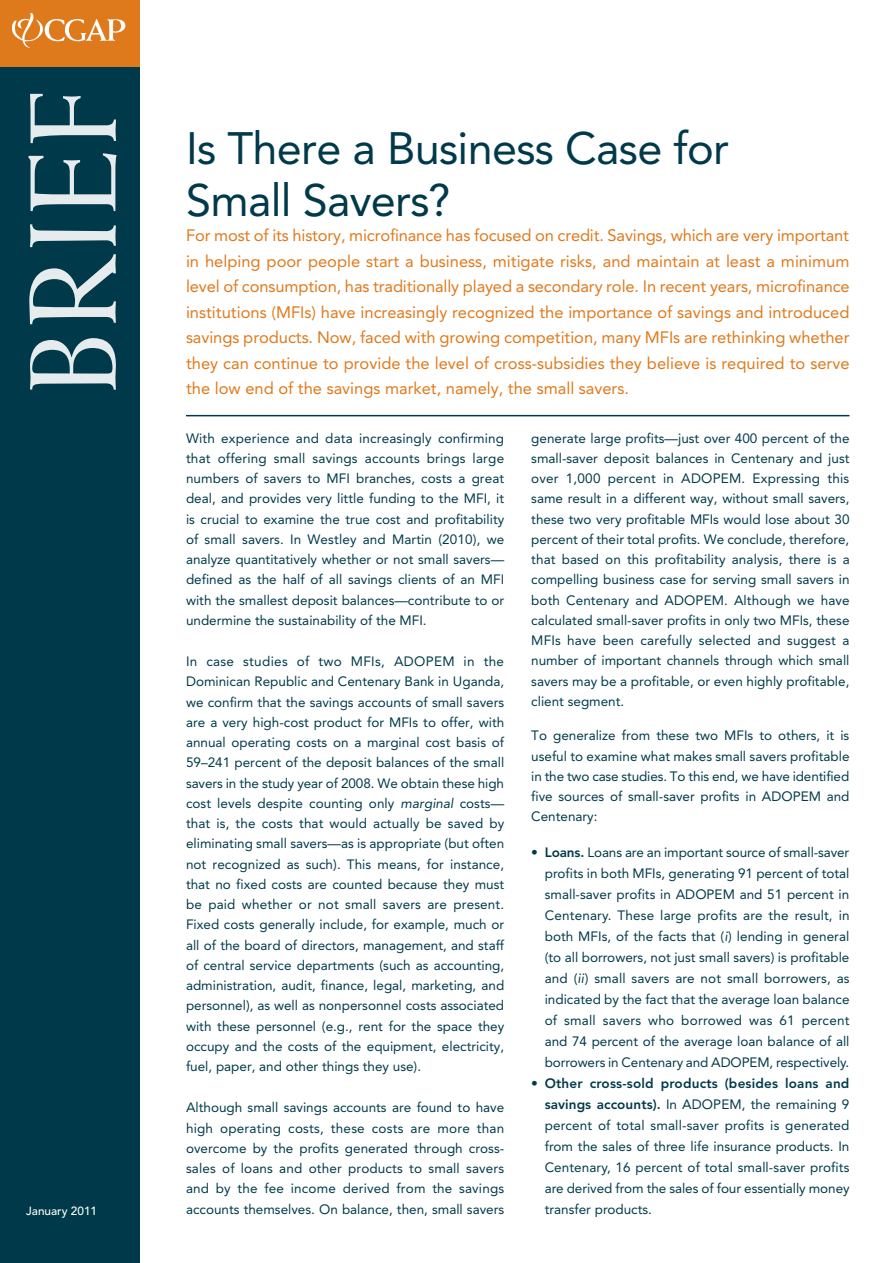
<style>
.page{position:relative;width:893px;height:1263px;background:#fff}
.page>*{position:absolute;margin:0;border:0;box-sizing:border-box;transform-origin:0 0}
.t1{font:123px "Weiss";color:#e6ebed}
.t2{font:45px/51.8px "Avenir";letter-spacing:-.015em;color:#003a4a}
.t3{font:16.5px/25.5px "Avenir";color:#df7a1c;text-align:justify}
.t4{font:13.5px/20.2px "Avenir";color:#003a4a;text-align:justify}
.t5{font:500 11.85px "Avenir";color:#fff}
.s1{font-style:italic}
.s2{font-weight:800}
</style>
<div class="page">
<div style="left:0;top:52px;width:140px;height:1211px;background:#003a4a"></div>
<div style="left:0;top:0;width:140px;height:66px;background:#df7a1c"></div>
<svg style="left:12px;top:13px;width:113px;height:35px"></svg>
<hr style="left:186px;top:415px;width:663px;height:1px;background:#003a4a">
<h1 class="t1" style="left:2px;top:396px;width:308px;rotate:-90deg">BRIEF</h1>
<p class="t5" style="left:26px;top:1204px;width:72px">January 2011</p>
<h2 class="t2" style="left:186px;top:123px;width:544px">Is There a Business Case for<br>Small Savers?</h2>
<p class="t3" style="left:186px;top:223px;width:665px">For most of its history, microfinance has focused on credit. Savings, which are very important in helping poor people start a business, mitigate risks, and maintain at least a minimum level of consumption, has traditionally played a secondary role. In recent years, microfinance institutions (MFIs) have increasingly recognized the importance of savings and introduced savings products. Now, faced with growing competition, many MFIs are rethinking whether they can continue to provide the level of cross-subsidies they believe is required to serve</p>
<p class="t3" style="left:186px;top:376px;width:444px">the low end of the savings market, namely, the small savers.</p>
<p class="t4" style="left:186px;top:428px;width:320px">With experience and data increasingly confirming that offering small savings accounts brings large numbers of savers to MFI branches, costs a great deal, and provides very little funding to the MFI, it is crucial to examine the true cost and profitability of small savers. In Westley and Martin (2010), we analyze quantitatively whether or not small savers— defined as the half of all savings clients of an MFI with the smallest deposit balances—contribute to or undermine the sustainability of the MFI.</p>
<p class="t4" style="left:186px;top:651px;width:320px">In case studies of two MFIs, ADOPEM in the Dominican Republic and Centenary Bank in Uganda, we confirm that the savings accounts of small savers are a very high-cost product for MFIs to offer, with annual operating costs on a marginal cost basis of 59–241 percent of the deposit balances of the small savers in the study year of 2008. We obtain these high cost levels despite counting only <span class="s1">marginal</span> costs— that is, the costs that would actually be saved by eliminating small savers—as is appropriate (but often not recognized as such). This means, for instance, that no fixed costs are counted because they must be paid whether or not small savers are present.<br>Fixed costs generally include, for example, much or all of the board of directors, management, and staff of central service departments (such as accounting, administration, audit, finance, legal, marketing, and personnel), as well as nonpersonnel costs associated with these personnel (e.g., rent for the space they occupy and the costs of the equipment, electricity, fuel, paper, and other things they use).</p>
<p class="t4" style="left:186px;top:1098px;width:320px">Although small savings accounts are found to have high operating costs, these costs are more than overcome by the profits generated through cross&shy;sales of loans and other products to small savers and by the fee income derived from the savings accounts themselves. On balance, then, small savers</p>
<p class="t4" style="left:531px;top:428px;width:320px">generate large profits—just over 400 percent of the small-saver deposit balances in Centenary and just over 1,000 percent in ADOPEM. Expressing this same result in a different way, without small savers, these two very profitable MFIs would lose about 30 percent of their total profits. We conclude, therefore, that based on this profitability analysis, there is a compelling business case for serving small savers in both Centenary and ADOPEM. Although we have calculated small-saver profits in only two MFIs, these MFIs have been carefully selected and suggest a number of important channels through which small savers may be a profitable, or even highly profitable, client segment.</p>
<p class="t4" style="left:531px;top:726px;width:320px">To generalize from these two MFIs to others, it is useful to examine what makes small savers profitable in the two case studies. To this end, we have identified five sources of small-saver profits in ADOPEM and Centenary:</p>
<p class="t4" style="left:545px;top:841px;width:306px;line-height:21px;text-indent:-13px"><span class="s2">• Loans.</span> Loans are an important source of small-saver profits in both MFIs, generating 91 percent of total small-saver profits in ADOPEM and 51 percent in Centenary. These large profits are the result, in both MFIs, of the facts that (<span class="s1">i</span>) lending in general (to all borrowers, not just small savers) is profitable and (<span class="s1">ii</span>) small savers are not small borrowers, as indicated by the fact that the average loan balance of small savers who borrowed was 61 percent and 74 percent of the average loan balance of all borrowers in Centenary and ADOPEM, respectively.</p>
<p class="t4" style="left:545px;top:1073px;width:306px;line-height:21px;text-indent:-13px"><span class="s2">• Other cross-sold products (besides loans and savings accounts).</span> In ADOPEM, the remaining 9 percent of total small-saver profits is generated from the sales of three life insurance products. In Centenary, 16 percent of total small-saver profits are derived from the sales of four essentially money transfer products.</p>
</div>
